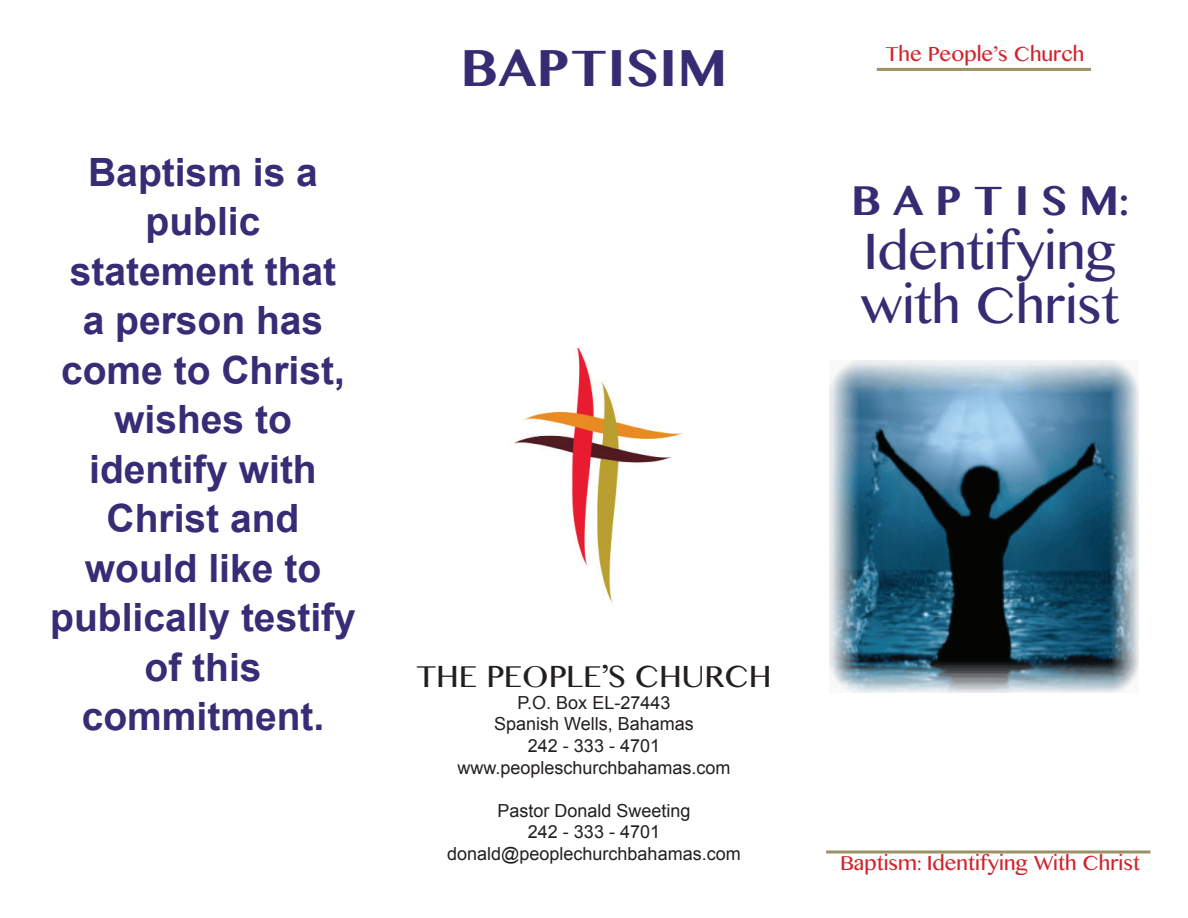
<style>
.page{position:relative;width:1188px;height:918px;background:#fff}
.page>*{position:absolute;margin:0;border:0;box-sizing:border-box;transform-origin:0 0}
.t1{font:45px/54px "Bangla MN";color:#372b73}
.t2{font:700 45px "Bangla MN";color:#372b73}
.t3{font:700 39px/49.5px "Arial";color:#382c76;text-align:center}
.t4{font:700 36px "Bangla MN";color:#372b73}
.t5{font:27px "Bangla MN";color:#231f20}
.t6{font:18px/21.6px "Arial";color:#231f20;text-align:center}
.t7{font:18px "Bangla MN";color:#d1232a}
</style>
<div class="page">
<img style="left:514px;top:349px;width:169px;height:254px">
<img style="left:829px;top:361px;width:310px;height:332px">
<svg style="left:826px;top:850px;width:324px;height:4px"></svg>
<hr style="left:877px;top:68px;width:214px;height:3px;background:#9a9168">
<h2 class="t3" style="left:50px;top:149px;width:307px">Baptism is a public statement that<br>a person has come to Christ, wishes to identify with<br>Christ and would like to publically testify of this commitment.</h2>
<h1 class="t2" style="left:460px;top:34px;width:269px">BAPTISIM</h1>
<h3 class="t5" style="left:416px;top:656px;width:357px">THE PEOPLE’S CHURCH</h3>
<p class="t6" style="left:457px;top:692px;width:275px">P.O. Box EL-27443<br>Spanish Wells, Bahamas<br>242 - 333 - 4701 www.peopleschurchbahamas.com</p>
<p class="t6" style="left:447px;top:800px;width:295px">Pastor Donald Sweeting<br>242 - 333 - 4701 donald@peoplechurchbahamas.com</p>
<p class="t7" style="left:885px;top:40px;width:201px">The People’s Church</p>
<h3 class="t4" style="left:851px;top:174px;width:279px">B A P T I S M:</h3>
<h1 class="t1" style="left:861px;top:224px;width:260px">Identifying with Christ</h1>
<p class="t7" style="left:840px;top:850px;width:301px">Baptism: Identifying With Christ</p>
</div>
